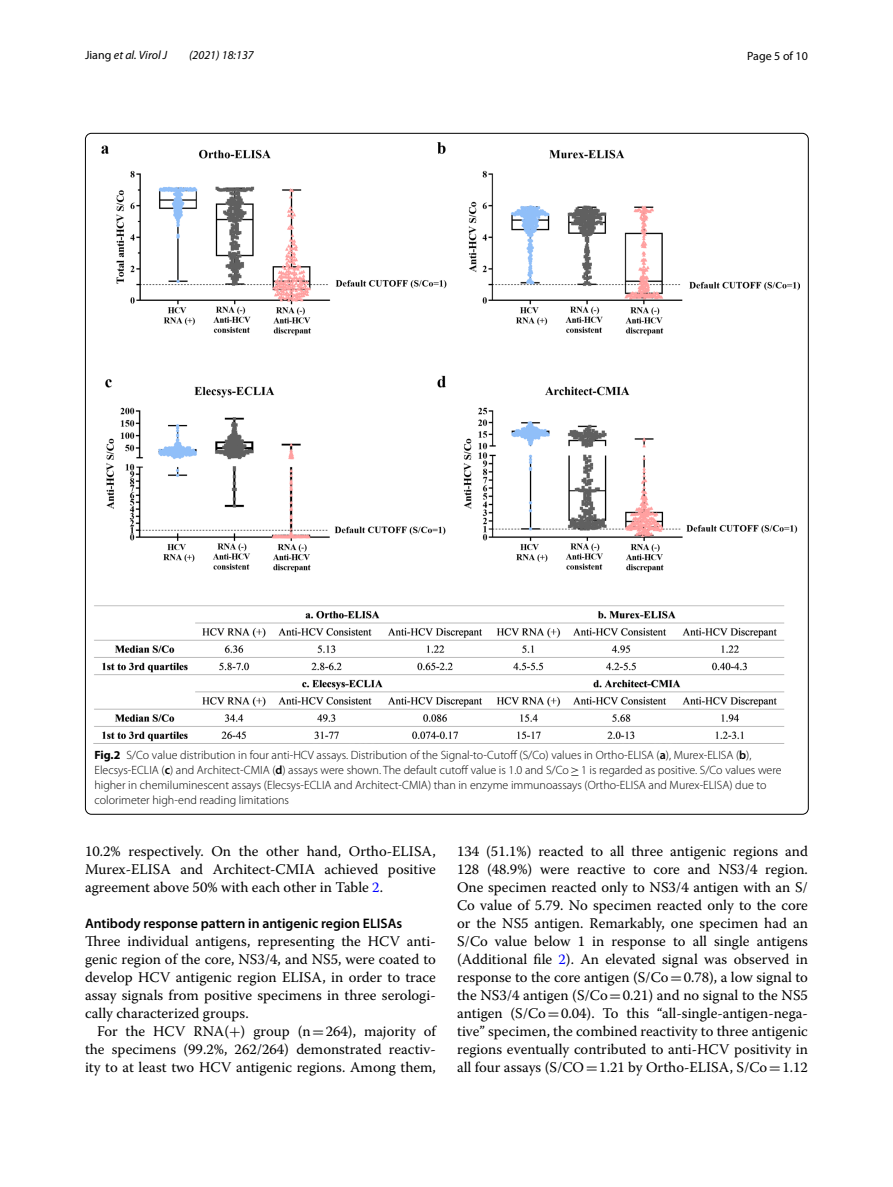
<style>
.page{position:relative;width:893px;height:1187px;background:#fff}
.page>*{position:absolute;margin:0;border:0;box-sizing:border-box;transform-origin:0 0}
.t1{font:14.7px/18px "Warnock Pro";color:#000;text-align:justify}
.t2{font:600 13.8px "Myriad Pro";color:#000}
.t3{font:300 12px/15px "Myriad Pro";color:#000}
.t4{font:italic 12px "Myriad Pro";color:#000}
.t5{font:12px "Myriad Pro";color:#000}
.s1{font-style:normal}
.s2{font-weight:700}
.s3{font-weight:600}
.s4{font-family:"MTSY";font-weight:400}
.s5{color:#00f}
.s6{font-family:"MTSY"}
</style>
<div class="page">
<img style="left:94px;top:142px;width:706px;height:600px">
<p class="t4" style="left:85px;top:48px;width:84px"><span class="s1">Jiang</span> et al. Virol J</p>
<p class="t4" style="left:189px;top:48px;width:66px">(2021) 18:137</p>
<p class="t5" style="left:747px;top:48px;width:62px">Page 5 of 10</p>
<p class="t3" style="left:94px;top:747px;width:689px"><span class="s2">Fig.2</span> S/Co value distribution in four anti-HCV assays. Distribution of the Signal-to-Cutoff (S/Co) values in Ortho-ELISA (<span class="s3">a</span>), Murex-ELISA (<span class="s3">b</span>), Elecsys-ECLIA (<span class="s3">c</span>) and Architect-CMIA (<span class="s3">d</span>) assays were shown. The default cutoff value is 1.0 and S/Co<span class="s4">≥</span>1 is regarded as positive. S/Co values were higher in chemiluminescent assays (Elecsys-ECLIA and Architect-CMIA) than in enzyme immunoassays (Ortho-ELISA and Murex-ELISA) due to colorimeter high-end reading limitations</p>
<p class="t1" style="left:85px;top:841px;width:352px">10.2% respectively. On the other hand, Ortho-ELISA, Murex-ELISA and Architect-CMIA achieved positive agreement above 50% with each other in Table <span class="s5">2</span>.</p>
<p class="t2" style="left:85px;top:914px;width:319px">Antibody response pattern in antigenic region ELISAs</p>
<p class="t1" style="left:85px;top:931px;width:352px">Three individual antigens, representing the HCV anti&shy;genic region of the core, NS3/4, and NS5, were coated to develop HCV antigenic region ELISA, in order to trace assay signals from positive specimens in three serologi&shy;cally characterized groups.</p>
<p class="t1" style="left:85px;top:1021px;width:352px;text-indent:12px">For the HCV RNA(<span class="s6">+</span>) group (n<span class="s6">=</span>264), majority of the specimens (99.2%, 262/264) demonstrated reactiv&shy;ity to at least two HCV antigenic regions. Among them,</p>
<p class="t1" style="left:457px;top:841px;width:352px">134 (51.1%) reacted to all three antigenic regions and 128 (48.9%) were reactive to core and NS3/4 region.<br>One specimen reacted only to NS3/4 antigen with an S/ Co value of 5.79. No specimen reacted only to the core or the NS5 antigen. Remarkably, one specimen had an S/Co value below 1 in response to all single antigens (Additional file <span class="s5">2</span>). An elevated signal was observed in response to the core antigen (S/Co<span class="s6">=</span>0.78), a low signal to the NS3/4 antigen (S/Co<span class="s6">=</span>0.21) and no signal to the NS5 antigen (S/Co<span class="s6">=</span>0.04). To this “all-single-antigen-nega&shy;tive” specimen, the combined reactivity to three antigenic regions eventually contributed to anti-HCV positivity in all four assays (S/CO<span class="s6">=</span>1.21 by Ortho-ELISA, S/Co<span class="s6">=</span>1.12</p>
</div>
